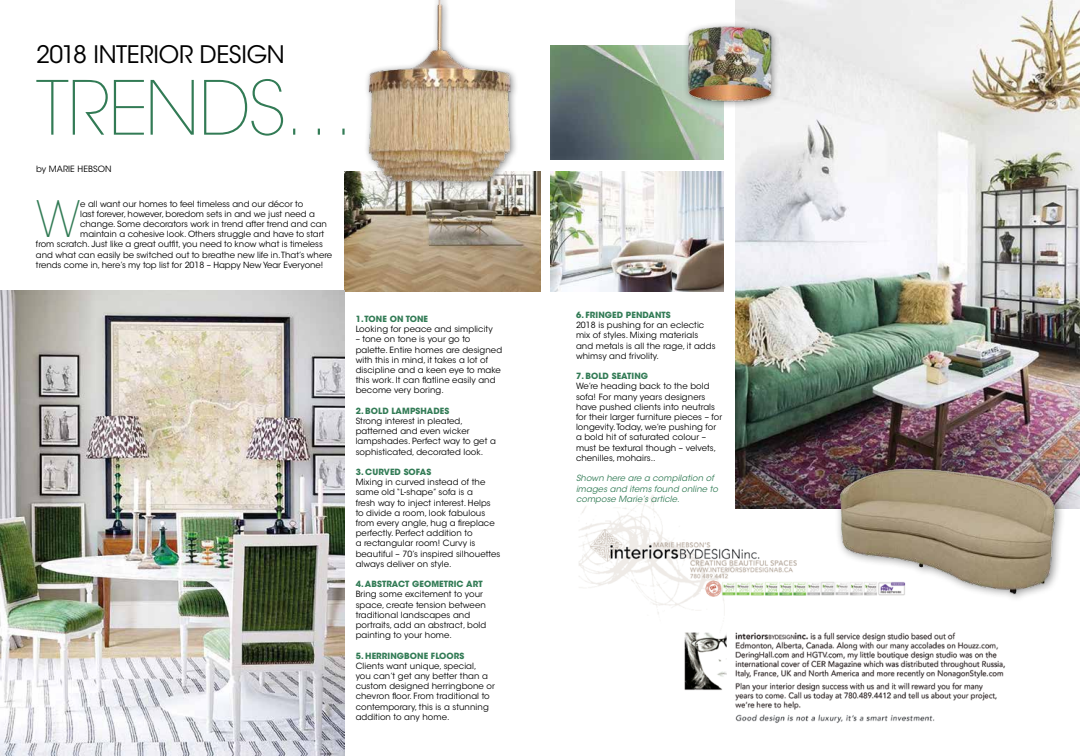
<style>
.page{position:relative;width:1080px;height:756px;background:#fff}
.page>*{position:absolute;margin:0;border:0;box-sizing:border-box;transform-origin:0 0}
.t1{font:200 74px "ITC Avant Garde Std";letter-spacing:-.015em;color:#327b55}
.t2{font:200 49.9px "ITC Avant Garde Std";color:#327b55}
.t3{font:24px "ITC Avant Garde Std";letter-spacing:-.015em;color:#000}
.t4{font:8.6px "ITC Avant Garde Std";letter-spacing:.01em;color:#000}
.t5{font:8.5px/10.2px "ITC Avant Garde Std";letter-spacing:.01em;color:#000}
.t6{font:700 8.5px "ITC Avant Garde Std";letter-spacing:.01em;color:#327b55}
.t7{font:italic 8.5px/10.2px "ITC Avant Garde Std";letter-spacing:.01em;color:#327b55}
</style>
<div class="page">
<img style="left:344px;top:171px;width:196px;height:121px">
<img style="left:0;top:291px;width:344px;height:465px">
<img style="left:551px;top:171px;width:173px;height:121px">
<img style="left:579px;top:485px;width:427px;height:238px">
<img style="left:551px;top:45px;width:173px;height:114px">
<img style="left:736px;top:0;width:344px;height:509px">
<img style="left:832px;top:454px;width:231px;height:149px">
<div style="left:364px;top:0;width:155px;height:189px;background:#000;opacity:.44"></div>
<img style="left:344px;top:0;width:192px;height:183px">
<div style="left:683px;top:21px;width:97px;height:88px;background:#000;opacity:.44"></div>
<img style="left:676px;top:20px;width:108px;height:86px">
<h3 class="t3" style="left:36px;top:40px;width:250px">2018 INTERIOR DESIGN</h3>
<h1 class="t1" style="left:36px;top:65px;width:321px">TRENDS…</h1>
<p class="t4" style="left:36px;top:163px;width:77px">by MARIE HEBSON</p>
<h2 class="t2" style="left:36px;top:190px;width:46px">W</h2>
<p class="t5" style="left:80px;top:199px;width:224px">e all want our homes to feel timeless and our décor to</p>
<p class="t5" style="left:80px;top:209px;width:236px">last forever, however, boredom sets in and we just need a</p>
<p class="t5" style="left:80px;top:219px;width:248px">change. Some decorators work in trend after trend and can</p>
<p class="t5" style="left:80px;top:229px;width:246px">maintain a cohesive look. Others struggle and have to start</p>
<p class="t5" style="left:36px;top:239px;width:288px">from scratch. Just like a great outfit, you need to know what is timeless</p>
<p class="t5" style="left:36px;top:250px;width:298px">and what can easily be switched out to breathe new life in. That’s where</p>
<p class="t5" style="left:36px;top:260px;width:289px">trends come in, here’s my top list for 2018 – Happy New Year Everyone!</p>
<p class="t6" style="left:356px;top:313px;width:74px">1. TONE ON TONE</p>
<p class="t5" style="left:356px;top:324px;width:139px">Looking for peace and simplicity</p>
<p class="t5" style="left:356px;top:334px;width:148px">– tone on tone is your go to palette. Entire homes are designed with this in mind, it takes a lot of discipline and a keen eye to make this work. It can flatline easily and become very boring.</p>
<p class="t6" style="left:356px;top:405px;width:95px">2. BOLD LAMPSHADES</p>
<p class="t5" style="left:356px;top:416px;width:142px">Strong interest in pleated, patterned and even wicker lampshades. Perfect way to get a sophisticated, decorated look.</p>
<p class="t6" style="left:356px;top:466px;width:77px">3. CURVED SOFAS</p>
<p class="t5" style="left:356px;top:477px;width:146px">Mixing in curved instead of the same old “L-shape” sofa is a<br>fresh way to inject interest. Helps to divide a room, look fabulous from every angle, hug a fireplace perfectly. Perfect addition to<br>a rectangular room! Curvy is beautiful – 70’s inspired silhouettes always deliver on style.</p>
<p class="t6" style="left:356px;top:579px;width:128px">4. ABSTRACT GEOMETRIC ART</p>
<p class="t5" style="left:356px;top:589px;width:132px">Bring some excitement to your space, create tension between traditional landscapes and portraits, add an abstract, bold painting to your home.</p>
<p class="t6" style="left:356px;top:650px;width:110px">5. HERRINGBONE FLOORS</p>
<p class="t5" style="left:356px;top:661px;width:141px">Clients want unique, special,<br>you can’t get any better than a custom designed herringbone or chevron floor. From traditional to contemporary, this is a stunning addition to any home.</p>
<p class="t6" style="left:576px;top:309px;width:96px">6. FRINGED PENDANTS</p>
<p class="t5" style="left:576px;top:320px;width:141px">2018 is pushing for an eclectic mix of styles. Mixing materials and metals is all the rage, it adds whimsy and frivolity.</p>
<p class="t6" style="left:576px;top:371px;width:74px">7. BOLD SEATING</p>
<p class="t5" style="left:576px;top:381px;width:148px">We’re heading back to the bold sofa! For many years designers have pushed clients into neutrals for their larger furniture pieces – for longevity. Today, we’re pushing for a bold hit of saturated colour – must be textural though – velvets, chenilles, mohairs..</p>
<p class="t7" style="left:576px;top:474px;width:143px">Shown here are a compilation of images and items found online to compose Marie’s article.</p>
</div>
